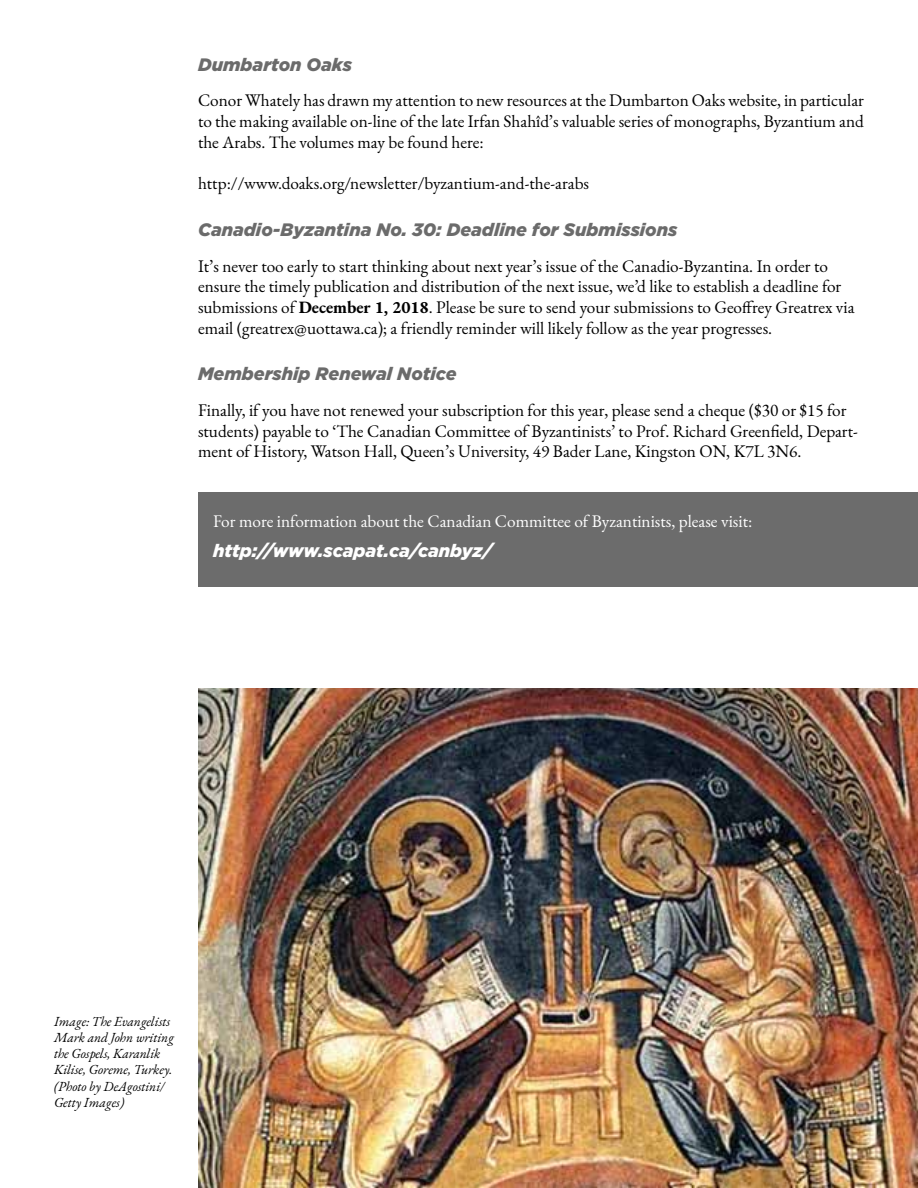
<style>
.page{position:relative;width:918px;height:1188px;background:#fff}
.page>*{position:absolute;margin:0;border:0;box-sizing:border-box;transform-origin:0 0}
.t1{font:italic 900 18px "Gotham";color:#6b6b6b}
.t2{font:italic 900 18px "Gotham";color:#fff}
.t3{font:17.25px/20.7px "EB Garamond";color:#000}
.t4{font:17.25px "EB Garamond";color:#fff}
.t5{font:italic 13.5px/16.2px "EB Garamond";color:#000}
.s1{font-weight:700}
</style>
<div class="page">
<img style="left:198px;top:688px;width:720px;height:500px">
<div style="left:198px;top:492px;width:720px;height:95px;background:#6c6c6c"></div>
<p class="t1" style="left:198px;top:54px;width:155px">Dumbarton Oaks</p>
<p class="t3" style="left:198px;top:90px;width:668px;text-align:justify">Conor Whately has drawn my attention to new resources at the Dumbarton Oaks website, in particular to the making available on-line of the late Irfan Shahîd’s valuable series of monographs, Byzantium and the Arabs. The volumes may be found here:</p>
<p class="t3" style="left:198px;top:173px;width:393px">http://www.doaks.org/newsletter/byzantium-and-the-arabs</p>
<p class="t1" style="left:198px;top:219px;width:481px">Canadio-Byzantina No. 30: Deadline for Submissions</p>
<p class="t3" style="left:198px;top:255px;width:658px">It’s never too early to start thinking about next year’s issue of the Canadio-Byzantina. In order to ensure the timely publication and distribution of the next issue, we’d like to establish a deadline for submissions of <span class="s1">December 1, 2018</span>. Please be sure to send your submissions to Geoffrey Greatrex via email (greatrex@uottawa.ca); a friendly reminder will likely follow as the year progresses.</p>
<p class="t1" style="left:198px;top:363px;width:260px">Membership Renewal Notice</p>
<p class="t3" style="left:198px;top:400px;width:661px">Finally, if you have not renewed your subscription for this year, please send a cheque ($30 or $15 for students) payable to ‘The Canadian Committee of Byzantinists’ to Prof. Richard Greenfield, Depart&shy;ment of History, Watson Hall, Queen’s University, 49 Bader Lane, Kingston ON, K7L 3N6.</p>
<p class="t4" style="left:213px;top:510px;width:541px">For more information about the Canadian Committee of Byzantinists, please visit:</p>
<p class="t2" style="left:213px;top:540px;width:281px">http://www.scapat.ca/canbyz/</p>
<p class="t5" style="left:54px;top:1013px;width:121px">Image: The Evangelists<br>Mark and John writing the Gospels, Karanlik<br>Kilise, Goreme, Turkey. (Photo by DeAgostini/<br>Getty Images)</p>
</div>
